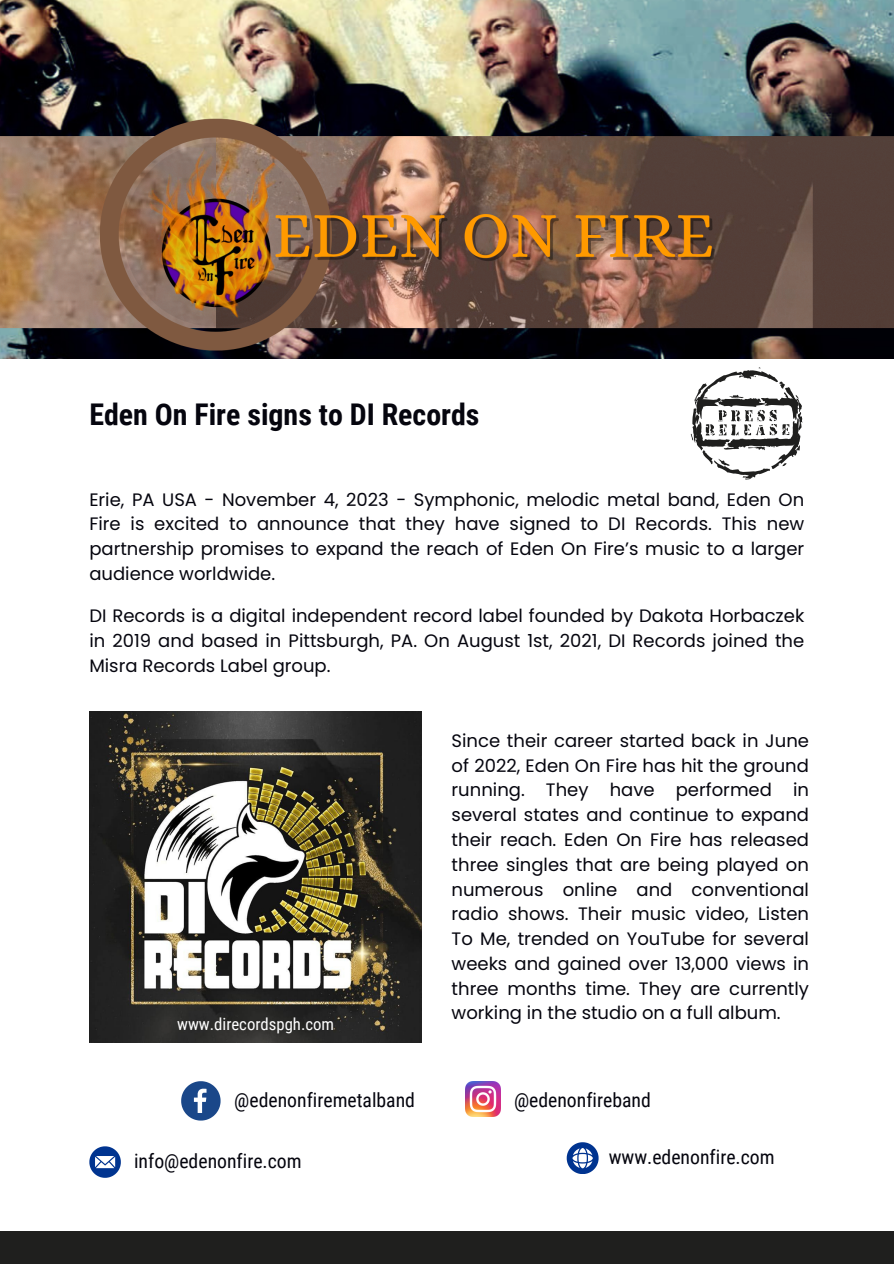
<style>
.page{position:relative;width:894px;height:1264px;background:#fff}
.page>*{position:absolute;margin:0;border:0;box-sizing:border-box;transform-origin:0 0}
.t1{font:700 29.85px "Roboto Condensed";color:#05050e}
.t2{font:19.65px "Roboto Condensed";color:#05050e}
.t3{font:18px/24.8px "Poppins";color:#05050e;text-align:justify}
.t4{font:16.65px "Roboto Condensed";color:#fff}
</style>
<div class="page">
<img style="left:0;top:0;width:893px;height:359px">
<div style="left:369px;top:1230px;width:524px;height:33px;background:#1f1f1e"></div>
<div style="left:0;top:1230px;width:665px;height:33px;background:#1f1f1e"></div>
<img style="left:89px;top:711px;width:332px;height:331px">
<svg style="left:89px;top:1146px;width:32px;height:31px"></svg>
<svg style="left:566px;top:1142px;width:32px;height:31px"></svg>
<svg style="left:181px;top:1081px;width:39px;height:39px"></svg>
<img style="left:465px;top:1081px;width:35px;height:35px">
<svg style="left:690px;top:367px;width:113px;height:113px"></svg>
<p class="t1" style="left:89px;top:397px;width:391px">Eden On Fire signs to DI Records</p>
<p class="t3" style="left:89px;top:487px;width:716px">Erie, PA USA - November 4, 2023 - Symphonic, melodic metal band, Eden On Fire is excited to announce that they have signed to DI Records. This new partnership promises to expand the reach of Eden On Fire’s music to a larger audience worldwide.</p>
<p class="t3" style="left:89px;top:603px;width:716px">DI Records is a digital independent record label founded by Dakota Horbaczek in 2019 and based in Pittsburgh, PA. On August 1st, 2021, DI Records joined the Misra Records Label group.</p>
<p class="t4" style="left:177px;top:1014px;width:158px">www.direcordspgh.com</p>
<p class="t3" style="left:451px;top:728px;width:359px">Since their career started back in June of 2022, Eden On Fire has hit the ground running. They have performed in several states and continue to expand their reach. Eden On Fire has released three singles that are being played on numerous online and conventional radio shows. Their music video, Listen To Me, trended on YouTube for several weeks and gained over 13,000 views in three months time. They are currently working in the studio on a full album.</p>
<p class="t2" style="left:234px;top:1088px;width:182px">@edenonfiremetalband</p>
<p class="t2" style="left:514px;top:1088px;width:138px">@edenonfireband</p>
<p class="t2" style="left:134px;top:1149px;width:169px">info@edenonfire.com</p>
<p class="t2" style="left:608px;top:1145px;width:167px">www.edenonfire.com</p>
</div>
